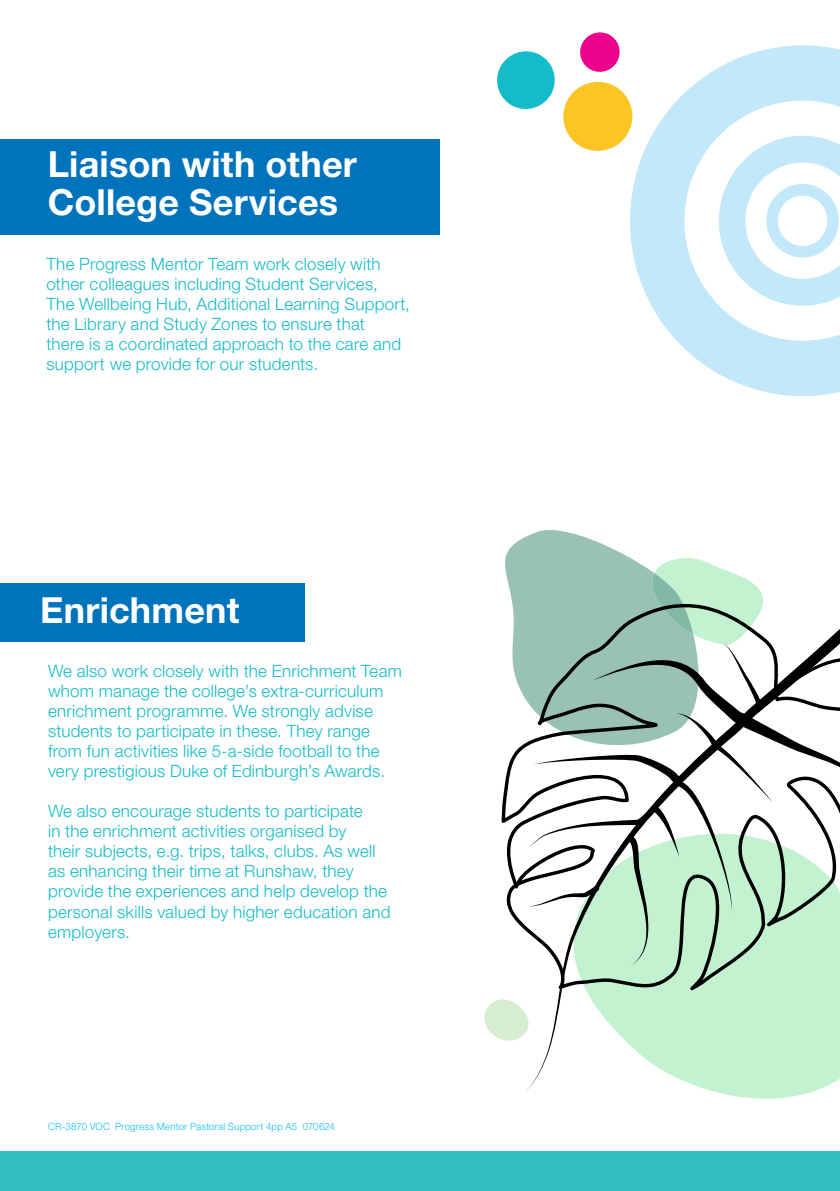
<style>
.page{position:relative;width:840px;height:1191px;background:#fff}
.page>*{position:absolute;margin:0;border:0;box-sizing:border-box;transform-origin:0 0}
.t1{font:700 36px/38px "Helvetica Neue LT Pro";letter-spacing:.005em;color:#fff}
.t2{font:300 17px/20px "Helvetica Neue LT Pro";letter-spacing:.01em;color:#14bcc9}
.t3{font:300 10px "Helvetica Neue LT Pro";letter-spacing:.02em;color:#0dbff2}
</style>
<div class="page">
<div style="left:0;top:1151px;width:839px;height:40px;background:#35bfc2"></div>
<svg style="left:630px;top:45px;width:209px;height:351px;fill:#c2e8fa"></svg>
<svg style="left:497px;top:32px;width:140px;height:124px"></svg>
<div style="left:0;top:139px;width:439px;height:95px;background:#0073bd"></div>
<div style="left:0;top:583px;width:304px;height:58px;background:#0073bd"></div>
<svg style="left:484px;top:999px;width:323px;height:100px"></svg>
<svg style="left:505px;top:530px;width:123px;height:72px;fill:#99c2b5"></svg>
<svg style="left:523px;top:990px;width:316px;height:103px;fill:#c2f2cf"></svg>
<svg style="left:527px;top:557px;width:236px;height:45px;background:#b1d8c5"></svg>
<svg style="left:501px;top:602px;width:338px;height:388px"></svg>
<p class="t1" style="left:48px;top:144px;width:310px">Liaison with other<br>College Services</p>
<p class="t2" style="left:46px;top:253px;width:335px">The Progress Mentor Team work closely with</p>
<p class="t2" style="left:46px;top:273px;width:333px">other colleagues including Student Services,</p>
<p class="t2" style="left:46px;top:293px;width:365px">The Wellbeing Hub, Additional Learning Support, the Library and Study Zones to ensure that<br>there is a coordinated approach to the care and support we provide for our students.</p>
<p class="t1" style="left:40px;top:590px;width:201px">Enrichment</p>
<p class="t2" style="left:48px;top:661px;width:355px">We also work closely with the Enrichment Team</p>
<p class="t2" style="left:48px;top:681px;width:337px">whom manage the college’s extra-curriculum</p>
<p class="t2" style="left:48px;top:701px;width:326px">enrichment programme. We strongly advise</p>
<p class="t2" style="left:48px;top:721px;width:323px">students to participate in these. They range</p>
<p class="t2" style="left:48px;top:741px;width:333px">from fun activities like 5-a-side football to the</p>
<p class="t2" style="left:48px;top:761px;width:338px">very prestigious Duke of Edinburgh’s Awards.</p>
<p class="t2" style="left:48px;top:801px;width:316px">We also encourage students to participate</p>
<p class="t2" style="left:48px;top:821px;width:300px">in the enrichment activities organised by</p>
<p class="t2" style="left:48px;top:841px;width:329px">their subjects, e.g. trips, talks, clubs. As well</p>
<p class="t2" style="left:48px;top:861px;width:307px">as enhancing their time at Runshaw, they</p>
<p class="t2" style="left:48px;top:881px;width:340px">provide the experiences and help develop the</p>
<p class="t2" style="left:48px;top:901px;width:344px">personal skills valued by higher education and</p>
<p class="t2" style="left:48px;top:921px;width:83px">employers.</p>
<p class="t3" style="left:48px;top:1120px;width:288px">CR-3870 VOC Progress Mentor Pastoral Support 4pp A5 070624</p>
</div>
